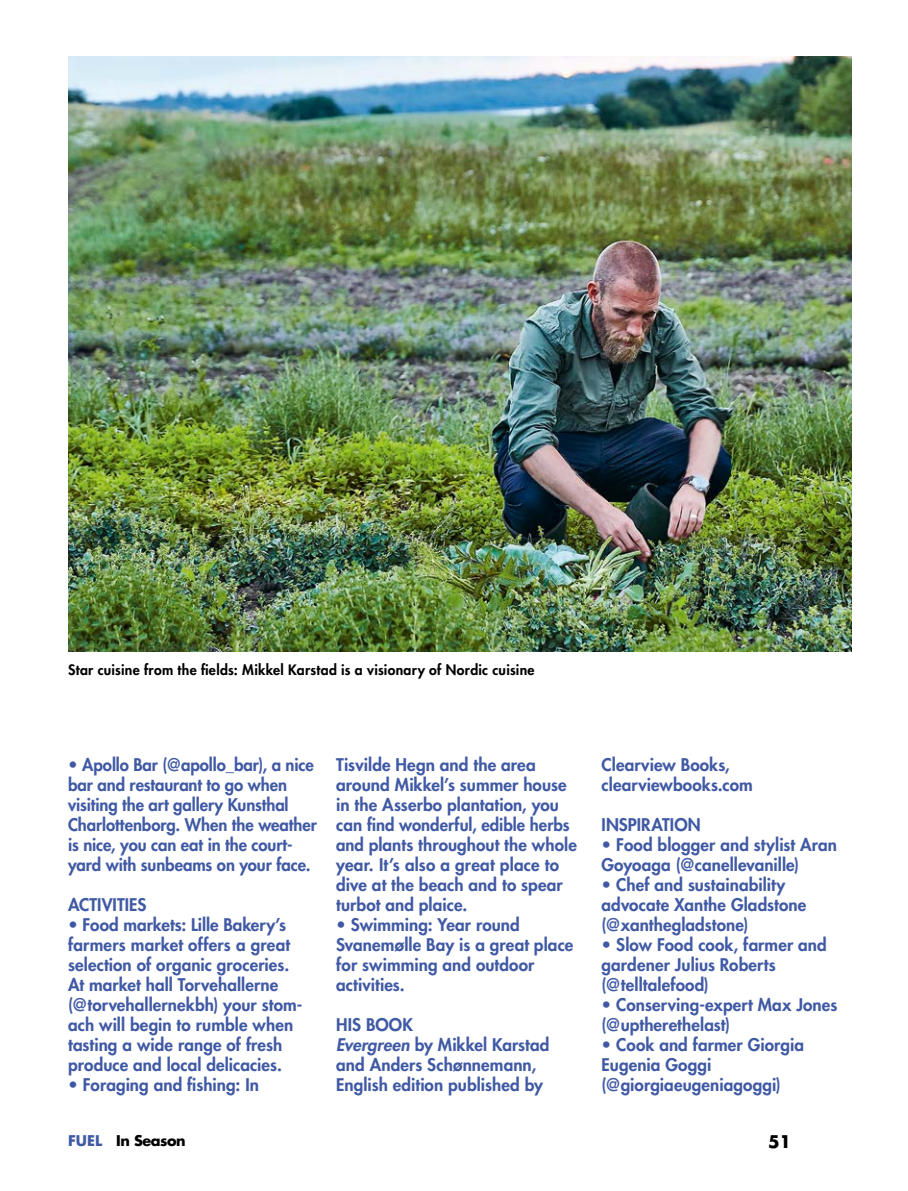
<style>
.page{position:relative;width:908px;height:1191px;background:#fff}
.page>*{position:absolute;margin:0;border:0;box-sizing:border-box;transform-origin:0 0}
.t1{font:800 17px/20px "Futura Std";letter-spacing:.005em;color:#4059a4}
.t2{font:700 17px "Futura Std";color:#000}
.t3{font:700 14.4px "Futura Std";letter-spacing:-.03em;color:#000}
.t4{font:800 14px "Futura Std";letter-spacing:.02em;color:#000}
.s1{color:#4059a4}
.s2{font-style:italic}
</style>
<div class="page">
<img style="left:68px;top:57px;width:782px;height:594px">
<p class="t4" style="left:68px;top:661px;width:468px">Star cuisine from the fields: Mikkel Karstad is a visionary of Nordic cuisine</p>
<p class="t1" style="left:68px;top:755px;width:250px">• Apollo Bar (@apollo_bar), a nice bar and restaurant to go when visiting the art gallery Kunsthal<br>Charlottenborg. When the weather is nice, you can eat in the court&shy;yard with sunbeams on your face.</p>
<p class="t1" style="left:68px;top:895px;width:80px">ACTIVITIES</p>
<p class="t1" style="left:68px;top:915px;width:236px">• Food markets: Lille Bakery’s farmers market offers a great selection of organic groceries.<br>At market hall Torvehallerne (@torvehallernekbh) your stom&shy;ach will begin to rumble when tasting a wide range of fresh produce and local delicacies.</p>
<p class="t1" style="left:68px;top:1075px;width:192px">• Foraging and fishing: In</p>
<p class="t3" style="left:68px;top:1131px;width:119px"><span class="s1">FUEL</span> In Season</p>
<p class="t1" style="left:336px;top:755px;width:242px">Tisvilde Hegn and the area around Mikkel’s summer house in the Asserbo plantation, you can find wonderful, edible herbs and plants throughout the whole year. It’s also a great place to dive at the beach and to spear turbot and plaice.</p>
<p class="t1" style="left:336px;top:915px;width:238px">• Swimming: Year round<br>Svanemølle Bay is a great place for swimming and outdoor activities.</p>
<p class="t1" style="left:336px;top:1015px;width:215px">HIS BOOK<br><span class="s2">Evergreen</span> by Mikkel Karstad and Anders Schønnemann,<br>English edition published by</p>
<p class="t1" style="left:601px;top:755px;width:153px">Clearview Books, clearviewbooks.com</p>
<p class="t1" style="left:601px;top:815px;width:101px">INSPIRATION</p>
<p class="t1" style="left:601px;top:835px;width:237px">• Food blogger and stylist Aran<br>Goyoaga (@canellevanille)</p>
<p class="t1" style="left:601px;top:875px;width:206px">• Chef and sustainability advocate Xanthe Gladstone (@xanthegladstone)</p>
<p class="t1" style="left:601px;top:935px;width:227px">• Slow Food cook, farmer and gardener Julius Roberts (@telltalefood)</p>
<p class="t1" style="left:601px;top:995px;width:237px">• Conserving-expert Max Jones (@uptherethelast)</p>
<p class="t1" style="left:601px;top:1035px;width:204px">• Cook and farmer Giorgia<br>Eugenia Goggi (@giorgiaeugeniagoggi)</p>
<p class="t2" style="left:767px;top:1130px;width:25px">51</p>
</div>
